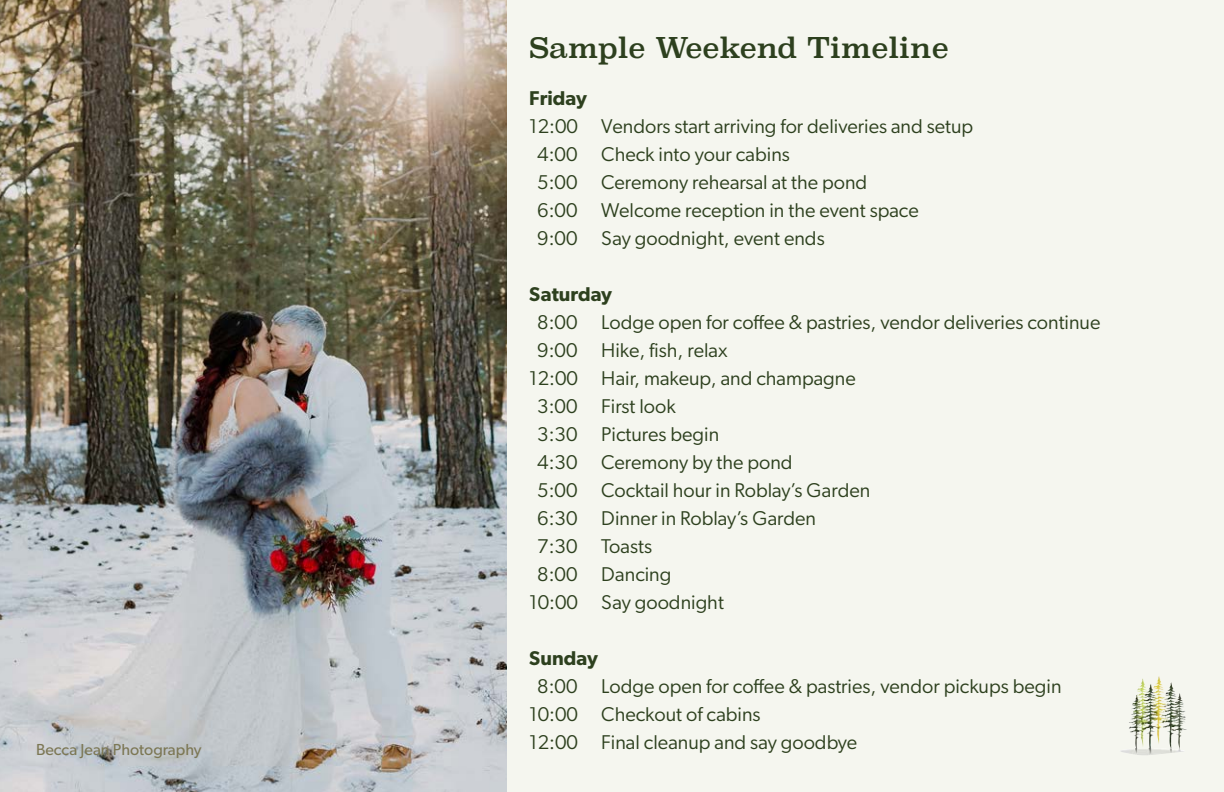
<style>
.page{position:relative;width:1224px;height:792px;background:#f5f6ef}
.page>*{position:absolute;margin:0;border:0;box-sizing:border-box;transform-origin:0 0}
.Pull_Text{font:28px "Superclarendon";color:#2d401e}
.Pull_Text-2{font:20px "Gibson";color:#2d401e}
.Pull_Text-3{font:600 20px "Gibson";color:#2d401e}
.Pull_Text-4{font:16px "Gibson";color:#7c7754}
</style>
<div class="page">
<img style="left:0;top:0;width:507px;height:792px">
<img style="left:1131px;top:676px;width:28px;height:46px">
<p class="Pull_Text-4" style="left:36px;top:740px;width:167px">Becca Jean Photography</p>
<p class="Pull_Text" style="left:529px;top:29px;width:421px">Sample Weekend Timeline</p>
<p class="Pull_Text-3" style="left:529px;top:86px;width:59px">Friday</p>
<p class="Pull_Text-2" style="left:529px;top:114px;width:445px">12:00 Vendors start arriving for deliveries and setup</p>
<p class="Pull_Text-2" style="left:537px;top:142px;width:254px">4:00 Check into your cabins</p>
<p class="Pull_Text-2" style="left:537px;top:170px;width:332px">5:00 Ceremony rehearsal at the pond</p>
<p class="Pull_Text-2" style="left:537px;top:198px;width:383px">6:00 Welcome reception in the event space</p>
<p class="Pull_Text-2" style="left:537px;top:226px;width:289px">9:00 Say goodnight, event ends</p>
<p class="Pull_Text-3" style="left:529px;top:282px;width:84px">Saturday</p>
<p class="Pull_Text-2" style="left:537px;top:310px;width:565px">8:00 Lodge open for coffee &amp; pastries, vendor deliveries continue</p>
<p class="Pull_Text-2" style="left:537px;top:338px;width:192px">9:00 Hike, fish, relax</p>
<p class="Pull_Text-2" style="left:529px;top:366px;width:328px">12:00 Hair, makeup, and champagne</p>
<p class="Pull_Text-2" style="left:537px;top:394px;width:140px">3:00 First look</p>
<p class="Pull_Text-2" style="left:537px;top:422px;width:183px">3:30 Pictures begin</p>
<p class="Pull_Text-2" style="left:537px;top:450px;width:257px">4:30 Ceremony by the pond</p>
<p class="Pull_Text-2" style="left:537px;top:478px;width:335px">5:00 Cocktail hour in Roblay’s Garden</p>
<p class="Pull_Text-2" style="left:537px;top:506px;width:280px">6:30 Dinner in Roblay’s Garden</p>
<p class="Pull_Text-2" style="left:537px;top:534px;width:116px">7:30 Toasts</p>
<p class="Pull_Text-2" style="left:537px;top:562px;width:136px">8:00 Dancing</p>
<p class="Pull_Text-2" style="left:529px;top:590px;width:196px">10:00 Say goodnight</p>
<p class="Pull_Text-3" style="left:529px;top:646px;width:70px">Sunday</p>
<p class="Pull_Text-2" style="left:537px;top:674px;width:526px">8:00 Lodge open for coffee &amp; pastries, vendor pickups begin</p>
<p class="Pull_Text-2" style="left:529px;top:702px;width:233px">10:00 Checkout of cabins</p>
<p class="Pull_Text-2" style="left:529px;top:730px;width:330px">12:00 Final cleanup and say goodbye</p>
</div>
